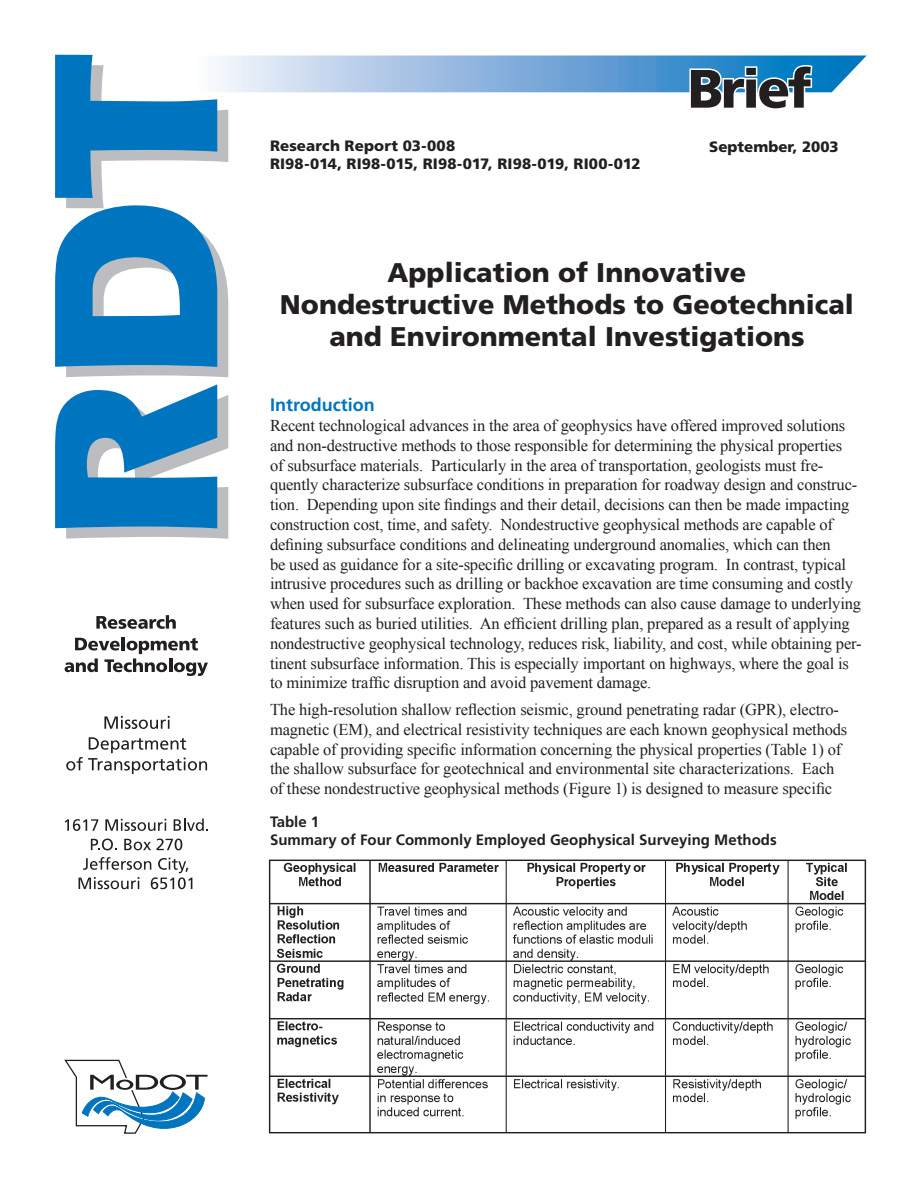
<style>
.page{position:relative;width:918px;height:1188px;background:#fff}
.page>*{position:absolute;margin:0;border:0;box-sizing:border-box;transform-origin:0 0}
.t1{font:900 27px/32.4px "Frutiger";color:#231f20;text-align:center}
.OmniPage__4{font:700 18px "Frutiger";color:#0075bf}
.Body_Text{font:16.5px/19.8px "Times New Roman";letter-spacing:-.01em;color:#231f20}
.t2{font:900 15px "Frutiger";letter-spacing:.005em;color:#231f20}
.t3{font:700 15px "Frutiger";color:#231f20}
</style>
<div class="page">
<svg style="left:55px;top:384px;width:173px;height:155px"></svg>
<svg style="left:65px;top:819px;width:33px;height:12px"></svg>
<svg style="left:105px;top:819px;width:61px;height:12px"></svg>
<svg style="left:174px;top:818px;width:34px;height:13px"></svg>
<svg style="left:91px;top:839px;width:26px;height:11px"></svg>
<svg style="left:124px;top:839px;width:27px;height:11px"></svg>
<svg style="left:157px;top:839px;width:25px;height:11px"></svg>
<svg style="left:79px;top:857px;width:113px;height:32px"></svg>
<svg style="left:55px;top:55px;width:812px;height:322px"></svg>
<svg style="left:96px;top:615px;width:80px;height:14px"></svg>
<svg style="left:65px;top:637px;width:143px;height:39px"></svg>
<svg style="left:104px;top:716px;width:66px;height:13px"></svg>
<svg style="left:66px;top:737px;width:141px;height:37px"></svg>
<svg style="left:64px;top:1059px;width:144px;height:75px"></svg>
<img style="left:268px;top:859px;width:599px;height:275px">
<p class="t2" style="left:270px;top:136px;width:187px">Research Report 03-008</p>
<p class="t2" style="left:270px;top:154px;width:372px">RI98-014, RI98-015, RI98-017, RI98-019, RI00-012</p>
<p class="t2" style="left:709px;top:138px;width:131px">September, 2003</p>
<p class="t1" style="left:280px;top:256px;width:576px">Application of Innovative<br>Nondestructive Methods to Geotechnical and Environmental Investigations</p>
<p class="OmniPage__4" style="left:270px;top:394px;width:106px">Introduction</p>
<p class="Body_Text" style="left:270px;top:415px;width:593px">Recent technological advances in the area of geophysics have offered improved solutions and non-destructive methods to those responsible for determining the physical properties<br>of subsurface materials. Particularly in the area of transportation, geologists must fre&shy;quently characterize subsurface conditions in preparation for roadway design and construc&shy;tion. Depending upon site findings and their detail, decisions can then be made impacting construction cost, time, and safety. Nondestructive geophysical methods are capable of defining subsurface conditions and delineating underground anomalies, which can then<br>be used as guidance for a site-specific drilling or excavating program. In contrast, typical intrusive procedures such as drilling or backhoe excavation are time consuming and costly when used for subsurface exploration. These methods can also cause damage to underlying features such as buried utilities. An efficient drilling plan, prepared as a result of applying nondestructive geophysical technology, reduces risk, liability, and cost, while obtaining per&shy;tinent subsurface information. This is especially important on highways, where the goal is to minimize traffic disruption and avoid pavement damage.</p>
<p class="Body_Text" style="left:270px;top:699px;width:579px">The high-resolution shallow reflection seismic, ground penetrating radar (GPR), electro&shy;magnetic (EM), and electrical resistivity techniques are each known geophysical methods capable of providing specific information concerning the physical properties (Table 1) of the shallow subsurface for geotechnical and environmental site characterizations. Each of these nondestructive geophysical methods (Figure 1) is designed to measure specific</p>
<p class="t3" style="left:270px;top:812px;width:51px">Table 1</p>
<p class="t3" style="left:270px;top:830px;width:508px">Summary of Four Commonly Employed Geophysical Surveying Methods</p>
</div>
